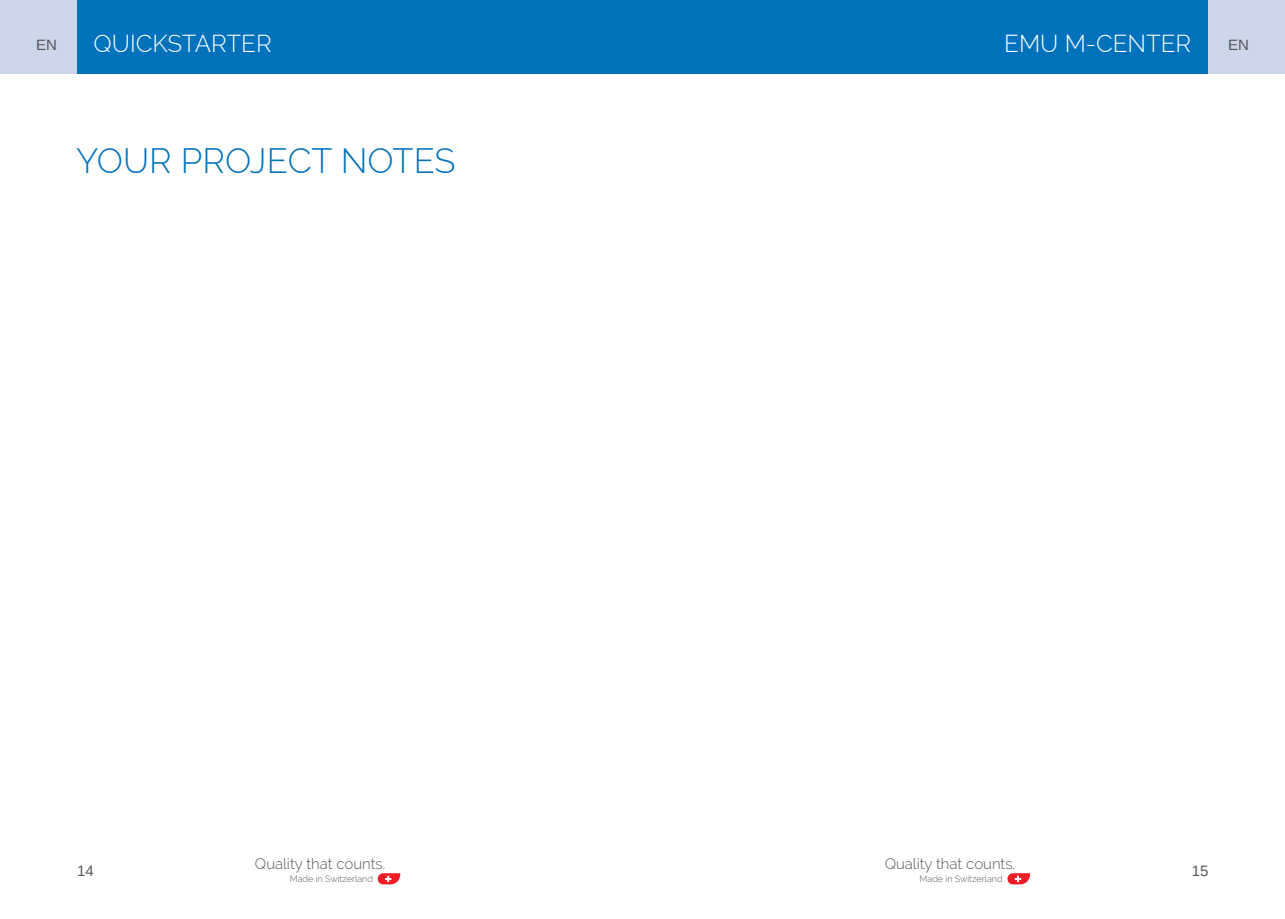
<style>
.page{position:relative;width:1285px;height:919px;background:#fff}
.page>*{position:absolute;margin:0;border:0;box-sizing:border-box;transform-origin:0 0}
.t1{font:300 34.5px "Raleway";color:#0072bc}
.t2{font:300 24px "Raleway";color:#fff}
.t3{font:300 15px "Raleway";color:#57585a}
.t4{font:15px "Arimo";color:#57585a}
.t5{font:300 9px "Raleway";color:#57585a}
</style>
<div class="page">
<div style="left:642px;top:0;width:642px;height:74px;background:#0072bc"></div>
<div style="left:0;top:0;width:642px;height:74px;background:#0072bc"></div>
<svg style="left:1007px;top:873px;width:22px;height:11px"></svg>
<svg style="left:377px;top:873px;width:23px;height:11px"></svg>
<div style="left:0;top:0;width:77px;height:74px;background:#ccd6ea"></div>
<div style="left:1208px;top:0;width:76px;height:74px;background:#ccd6ea"></div>
<h2 class="t2" style="left:94px;top:30px;width:180px">Qu ickStarter</h2>
<h2 class="t2" style="left:1004px;top:30px;width:188px">EMU M-Center</h2>
<p class="t4" style="left:36px;top:37px;width:22px">EN</p>
<p class="t4" style="left:1227px;top:37px;width:22px">EN</p>
<h1 class="t1" style="left:77px;top:140px;width:380px">Your Project Notes</h1>
<p class="t3" style="left:255px;top:854px;width:132px">Quality that counts.</p>
<p class="t5" style="left:290px;top:873px;width:85px">Made in Switzerland</p>
<p class="t3" style="left:884px;top:854px;width:132px">Quality that counts.</p>
<p class="t5" style="left:919px;top:873px;width:85px">Made in Switzerland</p>
<p class="t4" style="left:77px;top:863px;width:18px">14</p>
<p class="t4" style="left:1191px;top:863px;width:18px">15</p>
</div>
